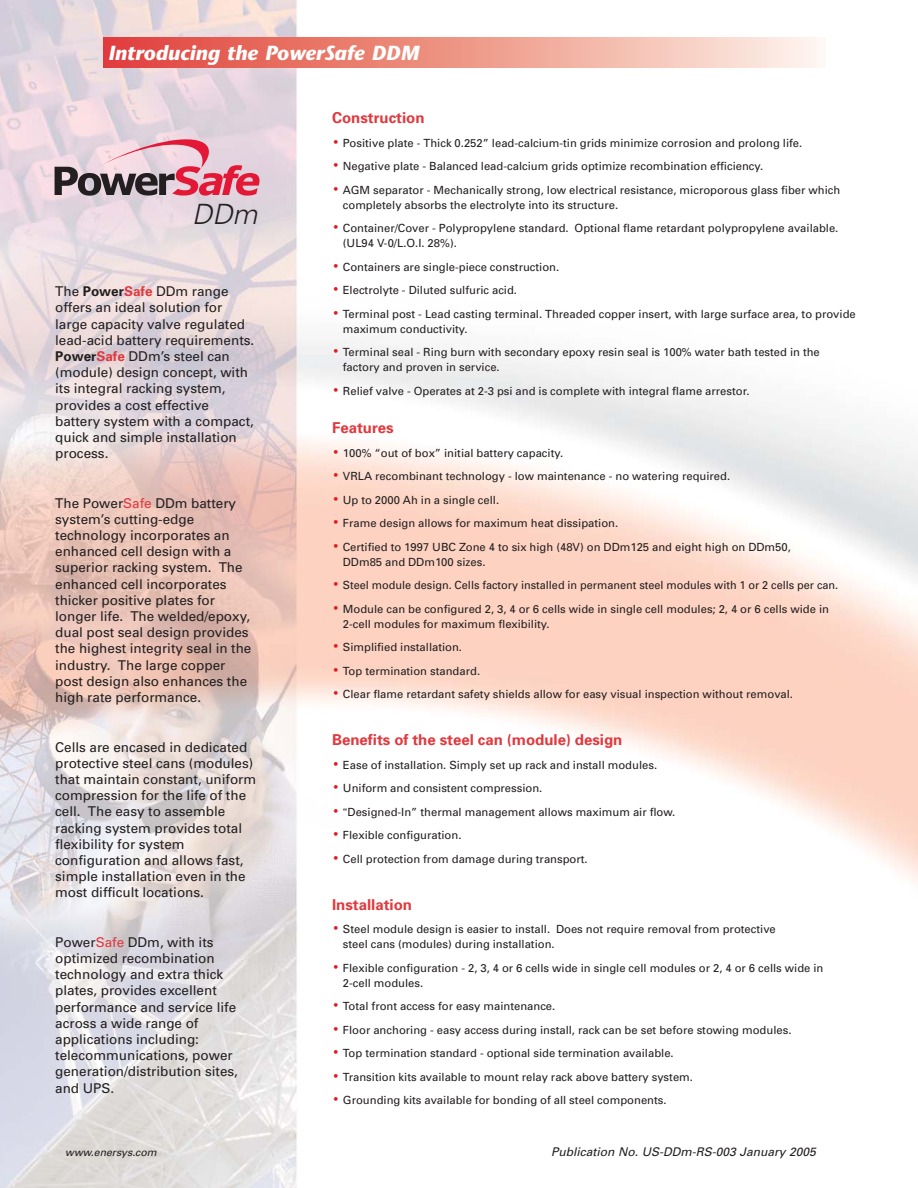
<style>
.page{position:relative;width:918px;height:1188px;background:#fff}
.page>*{position:absolute;margin:0;border:0;box-sizing:border-box;transform-origin:0 0}
.t1{font:italic 300 27.9px "Univers";color:#231f20}
.t2{font:italic 700 20.4px "Stone Sans";color:#fff}
.t3{font:700 15px "Univers";color:#e1393e}
.t4{font:13.5px/16.2px "Univers";color:#231f20}
.t5{font:italic 12px "Univers";color:#231f20}
.t6{font:11.25px/15px "Univers";color:#231f20}
.t7{font:italic 10.5px "Univers";color:#231f20}
.s1{font-weight:700}
.s2{font-weight:700;color:#e1393e}
.s3{color:#e1393e}
.s4{font-family:"Invensys Andale";font-size:15px;color:#e11a22}
.s5{font-family:"Invensys Andale"}
</style>
<div class="page">
<img style="left:0;top:0;width:918px;height:1188px">
<div style="left:103px;top:38px;width:723px;height:30px;background:linear-gradient(to right,#e03e33,#fdf5e7)"></div>
<svg style="left:55px;top:134px;width:205px;height:62px"></svg>
<h2 class="t2" style="left:108px;top:45px;width:313px">Introducing the PowerSafe DDM</h2>
<h1 class="t1" style="left:192px;top:204px;width:72px">DDm</h1>
<p class="t4" style="left:55px;top:285px;width:201px">The <span class="s1">Power</span><span class="s2">Safe</span> DDm range offers an ideal solution for large capacity valve regulated lead-acid battery requirements.<br><span class="s1">Power</span><span class="s2">Safe</span> DDm’s steel can (module) design concept, with its integral racking system, provides a cost effective battery system with a compact, quick and simple installation process.</p>
<p class="t4" style="left:55px;top:496px;width:198px">The Power<span class="s3">Safe</span> DDm battery system’s cutting-edge technology incorporates an enhanced cell design with a superior racking system. The enhanced cell incorporates thicker positive plates for longer life. The welded/epoxy, dual post seal design provides the highest integrity seal in the industry. The large copper post design also enhances the high rate performance.</p>
<p class="t4" style="left:55px;top:740px;width:203px">Cells are encased in dedicated protective steel cans (modules) that maintain constant, uniform compression for the life of the cell. The easy to assemble racking system provides total flexibility for system configuration and allows fast, simple installation even in the most difficult locations.</p>
<p class="t4" style="left:55px;top:935px;width:184px">Power<span class="s3">Safe</span> DDm, with its optimized recombination technology and extra thick plates, provides excellent performance and service life across a wide range of applications including: telecommunications, power generation/distribution sites, and UPS.</p>
<h3 class="t3" style="left:332px;top:112px;width:94px">Construction</h3>
<p class="t6" style="left:332px;top:136px;width:472px"><span class="s4">•</span> Positive plate - Thick 0.252” lead-calcium-tin grids minimize corrosion and prolong life.</p>
<p class="t6" style="left:332px;top:160px;width:433px"><span class="s4">•</span> Negative plate - Balanced lead-calcium grids optimize recombination efficiency.</p>
<p class="t6" style="left:343px;top:183px;width:499px;text-indent:-11px"><span class="s4">•</span> AGM separator - Mechanically strong, low electrical resistance, microporous glass fiber which completely absorbs the electrolyte into its structure.</p>
<p class="t6" style="left:343px;top:222px;width:497px;text-indent:-11px"><span class="s4">•</span> Container/Cover - Polypropylene standard. Optional flame retardant polypropylene available. (UL94 V-0/L.O.I. 28%).</p>
<p class="t6" style="left:332px;top:260px;width:229px"><span class="s4">•</span> Containers are single-piece construction.</p>
<p class="t6" style="left:332px;top:284px;width:187px"><span class="s4">•</span> Electrolyte - Diluted sulfuric acid.</p>
<p class="t6" style="left:343px;top:307px;width:514px;text-indent:-11px"><span class="s4">•</span> Terminal post - Lead casting terminal. Threaded copper insert, with large surface area, to provide maximum conductivity.</p>
<p class="t6" style="left:343px;top:346px;width:479px;text-indent:-11px"><span class="s4">•</span> Terminal seal - Ring burn with secondary epoxy resin seal is 100% water bath tested in the factory and proven in service.</p>
<p class="t6" style="left:332px;top:384px;width:419px"><span class="s4">•</span> Relief valve - Operates at 2-3 psi and is complete with integral flame arrestor.</p>
<h3 class="t3" style="left:332px;top:422px;width:63px">Features</h3>
<p class="t6" style="left:332px;top:446px;width:233px"><span class="s4">•</span> 100% “out of box” initial battery capacity.</p>
<p class="t6" style="left:332px;top:470px;width:400px"><span class="s4">•</span> VRLA recombinant technology - low maintenance - no watering required.</p>
<p class="t6" style="left:332px;top:493px;width:169px"><span class="s4">•</span> Up to 2000 Ah in a single cell.</p>
<p class="t6" style="left:332px;top:517px;width:288px"><span class="s4">•</span> Frame design allows for maximum heat dissipation.</p>
<p class="t6" style="left:343px;top:540px;width:450px;text-indent:-11px"><span class="s4">•</span> Certified to 1997 UBC Zone 4 to six high (48V) on DDm125 and eight high on DDm50,<br>DDm85 and DDm100 sizes.</p>
<p class="t6" style="left:332px;top:579px;width:508px"><span class="s4">•</span> Steel module design. Cells factory installed in permanent steel modules with 1 or 2 cells per can.</p>
<p class="t6" style="left:343px;top:602px;width:488px;text-indent:-11px"><span class="s4">•</span> Module can be configured 2, 3, 4 or 6 cells wide in single cell modules; 2, 4 or 6 cells wide in<br>2-cell modules for maximum flexibility.</p>
<p class="t6" style="left:332px;top:641px;width:132px"><span class="s4">•</span> Simplified installation.</p>
<p class="t6" style="left:332px;top:664px;width:150px"><span class="s4">•</span> Top termination standard.</p>
<p class="t6" style="left:332px;top:688px;width:463px"><span class="s4">•</span> Clear flame retardant safety shields allow for easy visual inspection without removal.</p>
<h3 class="t3" style="left:332px;top:734px;width:292px">Benefits of the steel can (module) design</h3>
<p class="t6" style="left:332px;top:758px;width:327px"><span class="s4">•</span> Ease of installation. Simply set up rack and install modules.</p>
<p class="t6" style="left:332px;top:782px;width:212px"><span class="s4">•</span> Uniform and consistent compression.</p>
<p class="t6" style="left:332px;top:805px;width:345px"><span class="s4">•</span> <span class="s5">“</span>Designed-In” thermal management allows maximum air flow.</p>
<p class="t6" style="left:332px;top:829px;width:131px"><span class="s4">•</span> Flexible configuration.</p>
<p class="t6" style="left:332px;top:852px;width:257px"><span class="s4">•</span> Cell protection from damage during transport.</p>
<h3 class="t3" style="left:332px;top:899px;width:82px">Installation</h3>
<p class="t6" style="left:343px;top:923px;width:435px;text-indent:-11px"><span class="s4">•</span> Steel module design is easier to install. Does not require removal from protective steel cans (modules) during installation.</p>
<p class="t6" style="left:343px;top:961px;width:482px;text-indent:-11px"><span class="s4">•</span> Flexible configuration - 2, 3, 4 or 6 cells wide in single cell modules or 2, 4 or 6 cells wide in<br>2-cell modules.</p>
<p class="t6" style="left:332px;top:1000px;width:225px"><span class="s4">•</span> Total front access for easy maintenance.</p>
<p class="t6" style="left:332px;top:1023px;width:461px"><span class="s4">•</span> Floor anchoring - easy access during install, rack can be set before stowing modules.</p>
<p class="t6" style="left:332px;top:1047px;width:343px"><span class="s4">•</span> Top termination standard - optional side termination available.</p>
<p class="t6" style="left:332px;top:1070px;width:362px"><span class="s4">•</span> Transition kits available to mount relay rack above battery system.</p>
<p class="t6" style="left:332px;top:1094px;width:336px"><span class="s4">•</span> Grounding kits available for bonding of all steel components.</p>
<p class="t7" style="left:65px;top:1148px;width:95px">www.enersys.com</p>
<p class="t5" style="left:551px;top:1147px;width:269px">Publication No. US-DDm-RS-003 January 2005</p>
</div>
